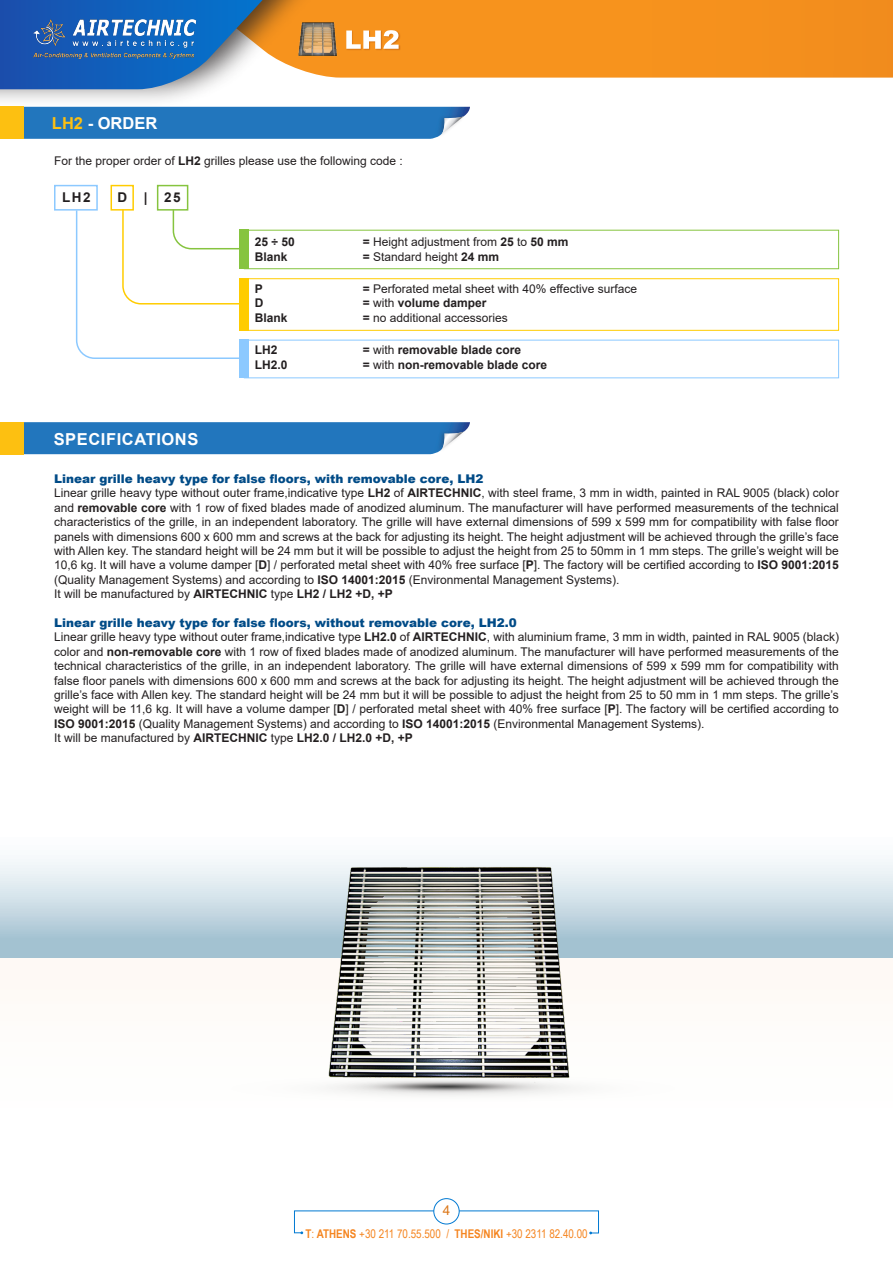
<style>
.page{position:relative;width:893px;height:1263px;background:#fff}
.page>*{position:absolute;margin:0;border:0;box-sizing:border-box;transform-origin:0 0}
.t1{font:700 16.5px "Arial";letter-spacing:.035em;color:#fff}
.t2{font:700 16.5px "Arial";color:#fff}
.t3{font:700 13.5px "Arial";color:#231f20}
.t4{font:13.5px "Arial";color:#dc781a}
.SOMA{font:12px/14.4px "Arial";color:#231f20;text-align:justify}
.ParadeigmaEkfonisi{font:900 12px "Arial";color:#004b87}
.SOMA-2{font:700 12px "Arial";color:#231f20}
.t5{font:12px "Arial Narrow";color:#f58520}
.s1{color:#fdc011}
.s2{font-weight:700}
.s3{font-weight:400}
</style>
<div class="page">
<div style="left:434px;top:1198px;width:25px;height:26px;border:1px solid #0079d2;border-radius:50%"></div>
<svg style="left:294px;top:1210px;width:305px;height:24px"></svg>
<div style="left:0;top:792px;width:893px;height:165px;background:linear-gradient(to bottom,#fff,#a6c4d3)"></div>
<div style="left:372px;top:0;width:521px;height:78px;background:#f7931d"></div>
<div style="left:0;top:0;width:372px;height:108px;background:#231f20;opacity:.75"></div>
<svg style="left:0;top:0;width:263px;height:89px;background:#4077b8"></svg>
<img style="left:30px;top:16px;width:169px;height:46px">
<div style="left:346px;top:30px;width:54px;height:21px;background:#872b01;opacity:.29"></div>
<svg style="left:346px;top:30px;width:53px;height:19px"></svg>
<img style="left:296px;top:22px;width:42px;height:35px">
<svg style="left:75px;top:208px;width:170px;height:151px"></svg>
<div style="left:54px;top:185px;width:44px;height:26px;border:2px solid #8cc9ff"></div>
<div style="left:111px;top:185px;width:23px;height:26px;border:2px solid #fc0"></div>
<div style="left:157px;top:185px;width:31px;height:26px;border:2px solid #86c43f"></div>
<div style="left:239px;top:230px;width:10px;height:39px;background:#86c43f"></div>
<div style="left:239px;top:278px;width:10px;height:53px;background:#fc0"></div>
<div style="left:239px;top:340px;width:10px;height:38px;background:#8cc9ff"></div>
<div style="left:244px;top:230px;width:595px;height:39px;border:1px solid #86c43f"></div>
<div style="left:244px;top:278px;width:595px;height:53px;border:1px solid #fc0"></div>
<div style="left:244px;top:340px;width:595px;height:38px;border:1px solid #8cc9ff"></div>
<svg style="left:24px;top:107px;width:446px;height:32px;background:#2c7bbf"></svg>
<div style="left:0;top:107px;width:24px;height:32px;background:#fdc011"></div>
<svg style="left:24px;top:422px;width:446px;height:32px;background:#2c7bbf"></svg>
<div style="left:0;top:422px;width:24px;height:32px;background:#fdc011"></div>
<img style="left:315px;top:859px;width:265px;height:195px">
<img style="left:329px;top:1054px;width:240px;height:14px">
<img style="left:328px;top:1068px;width:249px;height:22px">
<img style="left:327px;top:1073px;width:247px;height:23px">
<p class="t2" style="left:52px;top:112px;width:107px"><span class="s1">LH2</span> - ORDER</p>
<p class="SOMA" style="left:54px;top:153px;width:350px">For the proper order of <span class="s2">LH2</span> grilles please use the following code :</p>
<p class="t3" style="left:62px;top:188px;width:30px">LH2</p>
<p class="t3" style="left:117px;top:188px;width:65px">D | 25</p>
<p class="t1" style="left:54px;top:427px;width:146px">SPECIFICATIONS</p>
<p class="SOMA-2" style="left:255px;top:233px;width:41px">25 ÷ 50</p>
<p class="SOMA" style="left:363px;top:235px;width:207px"><span class="s2">=</span> Height adjustment from <span class="s2">25</span> to <span class="s2">50 mm</span></p>
<p class="SOMA-2" style="left:255px;top:248px;width:34px">Blank</p>
<p class="SOMA" style="left:363px;top:249px;width:138px"><span class="s2">=</span> Standard height <span class="s2">24 mm</span></p>
<p class="SOMA-2" style="left:255px;top:280px;width:10px">P</p>
<p class="SOMA" style="left:363px;top:281px;width:276px"><span class="s2">=</span> Perforated metal sheet with 40% effective surface</p>
<p class="SOMA-2" style="left:255px;top:295px;width:10px">D</p>
<p class="SOMA-2" style="left:363px;top:295px;width:125px">= <span class="s3">with</span> volume damper</p>
<p class="SOMA-2" style="left:255px;top:309px;width:34px">Blank</p>
<p class="SOMA" style="left:363px;top:310px;width:147px"><span class="s2">=</span> no additional accessories</p>
<p class="SOMA-2" style="left:255px;top:341px;width:24px">LH2</p>
<p class="SOMA-2" style="left:363px;top:341px;width:160px">= <span class="s3">with</span> removable blade core</p>
<p class="SOMA-2" style="left:255px;top:356px;width:34px">LH2.0</p>
<p class="SOMA-2" style="left:363px;top:356px;width:186px">= <span class="s3">with</span> non-removable blade core</p>
<p class="ParadeigmaEkfonisi" style="left:54px;top:470px;width:431px">Linear grille heavy type for false floors, with removable core, LH2</p>
<p class="SOMA" style="left:54px;top:486px;width:786px">Linear grille heavy type without outer frame,indicative type <span class="s2">LΗ2</span> of <span class="s2">AIRTECHNIC</span>, with steel frame, 3 mm in width, painted in RAL 9005 (black) color and <span class="s2">removable core</span> with 1 row of fixed blades made of anodized aluminum. The manufacturer will have performed measurements of the technical characteristics of the grille, in an independent laboratory. The grille will have external dimensions of 599 x 599 mm for compatibility with false floor panels with dimensions 600 x 600 mm and screws at the back for adjusting its height. The height adjustment will be achieved through the grille’s face with Allen key. The standard height will be 24 mm but it will be possible to adjust the height from 25 to 50mm in 1 mm steps. The grille’s weight will be 10,6 kg. It will have a volume damper [<span class="s2">D</span>] / perforated metal sheet with 40% free surface [<span class="s2">P</span>]. The factory will be certified according to <span class="s2">ISO 9001:2015 </span>(Quality Management Systems) and according to <span class="s2">ISO 14001:2015</span> (Environmental Management Systems).</p>
<p class="SOMA" style="left:54px;top:587px;width:340px">It will be manufactured by <span class="s2">AIRTECHNIC</span> type <span class="s2">LΗ2 / LH2 +D, +P</span></p>
<p class="ParadeigmaEkfonisi" style="left:54px;top:614px;width:464px">Linear grille heavy type for false floors, without removable core, LH2.0</p>
<p class="SOMA" style="left:54px;top:630px;width:786px">Linear grille heavy type without outer frame,indicative type <span class="s2">LΗ2.0</span> of <span class="s2">AIRTECHNIC</span>, with aluminium frame, 3 mm in width, painted in RAL 9005 (black) color and <span class="s2">non-removable core</span> with 1 row of fixed blades made of anodized aluminum. The manufacturer will have performed measurements of the technical characteristics of the grille, in an independent laboratory. The grille will have external dimensions of 599 x 599 mm for compatibility with false floor panels with dimensions 600 x 600 mm and screws at the back for adjusting its height. The height adjustment will be achieved through the grille’s face with Allen key. The standard height will be 24 mm but it will be possible to adjust the height from 25 to 50 mm in 1 mm steps. The grille’s weight will be 11,6 kg. It will have a volume damper [<span class="s2">D</span>] / perforated metal sheet with 40% free surface [<span class="s2">P</span>]. The factory will be certified according to <span class="s2">ISO 9001:2015</span> (Quality Management Systems) and according to <span class="s2">ISO 14001:2015</span> (Environmental Management Systems).</p>
<p class="SOMA" style="left:54px;top:731px;width:360px">It will be manufactured by <span class="s2">AIRTECHNIC</span> type <span class="s2">LΗ2.0 / LH2.0 +D, +P</span></p>
<p class="t4" style="left:443px;top:1201px;width:9px">4</p>
<p class="t5" style="left:305px;top:1224px;width:284px"><span class="s2">T</span>: <span class="s2">ATHENS</span> +30 211 70.55.500 / <span class="s2">THES/NIKI</span> +30 2311 82.40.00</p>
</div>
